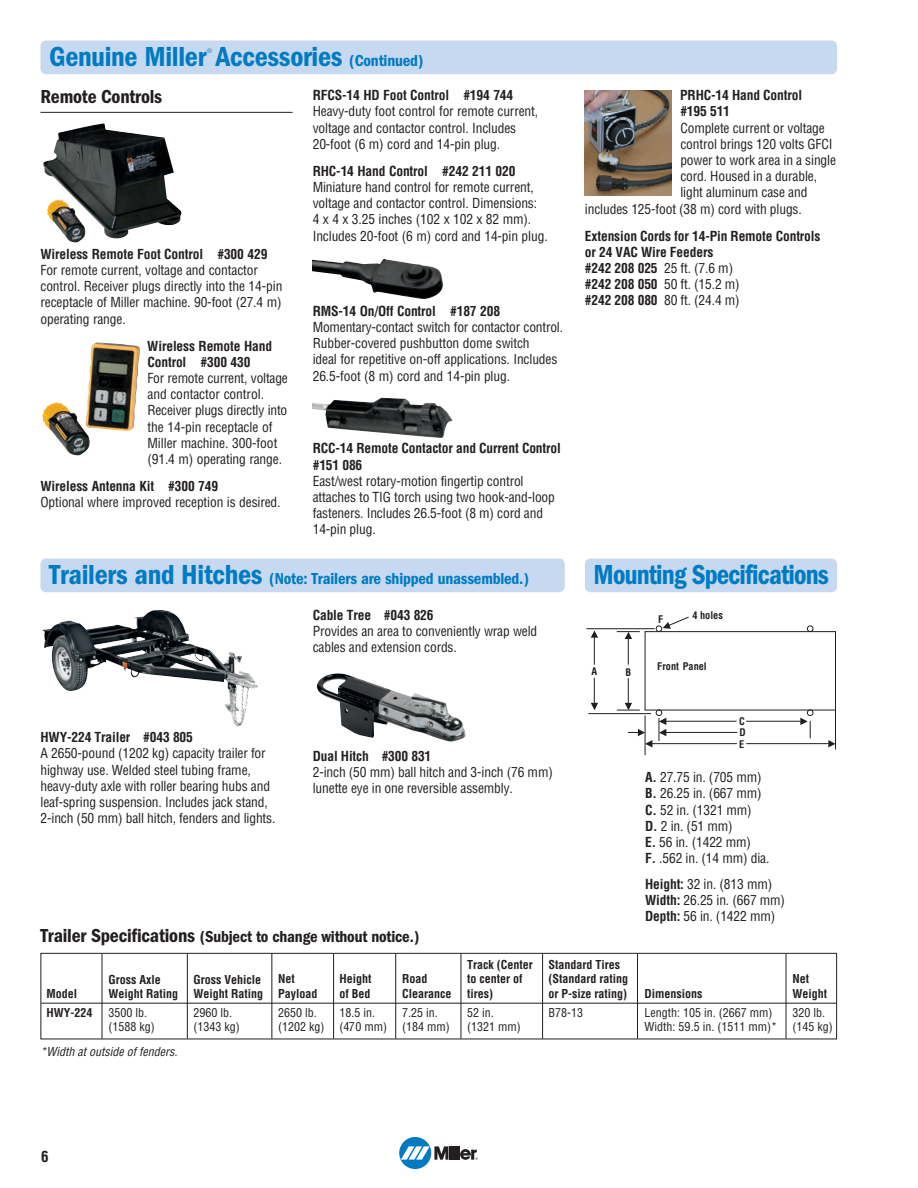
<style>
.page{position:relative;width:918px;height:1188px;background:#fff}
.page>*{position:absolute;margin:0;border:0;box-sizing:border-box;transform-origin:0 0}
.t1{font:28.5px "ITC Franklin Gothic Std Dm Cd";letter-spacing:-.01em;color:#007bc3}
.t2{font:28.5px "ITC Franklin Gothic Std Dm Cd";letter-spacing:-.03em;color:#007bc3;scale:.95 1}
.t3{font:19.5px "ITC Franklin Gothic Std Dm Cd";letter-spacing:-.01em;color:#231f20}
.t4{font:16.5px "ITC Franklin Gothic Std Dm Cd";letter-spacing:-.01em;color:#007bc3}
.t5{font:16.5px "ITC Franklin Gothic Std Dm Cd";letter-spacing:-.01em;color:#231f20}
.t6{font:700 condensed 15px "Helvetica";color:#231f20}
.t7{font:condensed 13.5px/16.2px "Helvetica";letter-spacing:-.01em;color:#231f20}
.t8{font:700 condensed 13.5px/16.2px "Helvetica";letter-spacing:-.01em;color:#231f20}
.t9{font:700 condensed 12px/14.4px "Helvetica";color:#231f20}
.t10{font:condensed 12px/14.4px "Helvetica";color:#231f20}
.t11{font:italic condensed 12px "Helvetica";color:#231f20}
.t12{font:700 condensed 10.2px/22.2px "Helvetica";color:#231f20}
.t13{font:condensed 6px "Helvetica";color:#007bc3}
.s1{font-size:16.5px}
.s2{font-size:28.5px}
.s3{font-weight:400}
.s4{font-weight:700}
.s5{font-size:19.5px}
</style>
<div class="page">
<div style="left:399px;top:1137px;width:32px;height:32px;background:#0079c2;border-radius:50%"></div>
<hr style="left:453px;top:1146px;width:3px;height:14px;background:#231f20">
<hr style="left:457px;top:1146px;width:3px;height:14px;background:#231f20">
<svg style="left:401px;top:1146px;width:51px;height:14px"></svg>
<svg style="left:460px;top:1149px;width:18px;height:11px"></svg>
<div style="left:40px;top:40px;width:797px;height:34px;background:#c6d9f0;border-radius:5px"></div>
<img style="left:317px;top:673px;width:148px;height:69px">
<img style="left:42px;top:610px;width:216px;height:103px">
<div style="left:645px;top:631px;width:191px;height:79px;border:1px solid #231f20"></div>
<svg style="left:807px;top:626px;width:6px;height:6px"></svg>
<hr style="left:589px;top:713px;width:62px;height:1px;background:#231f20">
<hr style="left:587px;top:628px;width:67px;height:1px;background:#231f20">
<hr style="left:645px;top:716px;width:1px;height:39px;background:#231f20">
<hr style="left:835px;top:710px;width:1px;height:39px;background:#231f20">
<hr style="left:666px;top:732px;width:71px;height:1px;background:#231f20">
<hr style="left:746px;top:743px;width:82px;height:1px;background:#231f20">
<svg style="left:828px;top:740px;width:7px;height:7px"></svg>
<hr style="left:652px;top:743px;width:85px;height:1px;background:#231f20">
<hr style="left:666px;top:721px;width:70px;height:1px;background:#231f20">
<hr style="left:746px;top:721px;width:54px;height:1px;background:#231f20">
<svg style="left:800px;top:710px;width:13px;height:28px"></svg>
<svg style="left:617px;top:631px;width:22px;height:33px"></svg>
<svg style="left:617px;top:678px;width:49px;height:69px"></svg>
<svg style="left:591px;top:678px;width:7px;height:32px"></svg>
<svg style="left:591px;top:631px;width:7px;height:33px"></svg>
<svg style="left:656px;top:617px;width:33px;height:15px"></svg>
<div style="left:40px;top:559px;width:525px;height:33px;background:#c6d9f0;border-radius:5px"></div>
<div style="left:585px;top:559px;width:252px;height:33px;background:#c6d9f0;border-radius:5px"></div>
<hr style="left:40px;top:112px;width:253px;height:1px;background:#231f20">
<img style="left:585px;top:90px;width:86px;height:106px">
<img style="left:313px;top:397px;width:140px;height:41px">
<img style="left:313px;top:258px;width:130px;height:41px">
<img style="left:43px;top:123px;width:138px;height:120px">
<img style="left:42px;top:342px;width:98px;height:113px">
<div style="left:40px;top:953px;width:797px;height:86px;border:1px solid #231f20"></div>
<hr style="left:333px;top:954px;width:1px;height:85px;background:#231f20">
<hr style="left:395px;top:954px;width:1px;height:85px;background:#231f20">
<hr style="left:271px;top:954px;width:1px;height:85px;background:#231f20">
<hr style="left:187px;top:954px;width:1px;height:85px;background:#231f20">
<hr style="left:102px;top:954px;width:1px;height:85px;background:#231f20">
<hr style="left:461px;top:954px;width:1px;height:85px;background:#231f20">
<hr style="left:542px;top:954px;width:1px;height:85px;background:#231f20">
<hr style="left:637px;top:954px;width:1px;height:85px;background:#231f20">
<hr style="left:786px;top:954px;width:1px;height:85px;background:#231f20">
<hr style="left:41px;top:1003px;width:795px;height:1px;background:#231f20">
<h1 class="t1" style="left:49px;top:47px;width:376px">Genuine Miller Accessories <span class="s1">(Continued)</span></h1>
<p class="t13" style="left:207px;top:48px;width:6px">®</p>
<h2 class="t3" style="left:40px;top:91px;width:123px">Remote Controls</h2>
<p class="t8" style="left:40px;top:247px;width:228px">Wireless Remote Foot Control #300 429</p>
<p class="t7" style="left:40px;top:263px;width:243px">For remote current, voltage and contactor control. Receiver plugs directly into the 14-pin receptacle of Miller machine. 90-foot (27.4 m) operating range.</p>
<p class="t8" style="left:147px;top:339px;width:126px">Wireless Remote Hand<br>Control #300 430</p>
<p class="t7" style="left:147px;top:371px;width:142px">For remote current, voltage and contactor control.<br>Receiver plugs directly into the 14-pin receptacle of<br>Miller machine. 300-foot (91.4 m) operating range.</p>
<p class="t8" style="left:41px;top:479px;width:179px">Wireless Antenna Kit #300 749</p>
<p class="t7" style="left:41px;top:495px;width:242px">Optional where improved reception is desired.</p>
<p class="t8" style="left:313px;top:88px;width:202px">RFCS-14 HD Foot Control #194 744</p>
<p class="t7" style="left:313px;top:105px;width:227px">Heavy-duty foot control for remote current, voltage and contactor control. Includes<br>20-foot (6 m) cord and 14-pin plug.</p>
<p class="t8" style="left:313px;top:164px;width:204px">RHC-14 Hand Control #242 211 020</p>
<p class="t7" style="left:313px;top:180px;width:237px">Miniature hand control for remote current, voltage and contactor control. Dimensions:<br>4 x 4 x 3.25 inches (102 x 102 x 82 mm).<br>Includes 20-foot (6 m) cord and 14-pin plug.</p>
<p class="t8" style="left:313px;top:304px;width:189px">RMS-14 On/Off Control #187 208</p>
<p class="t7" style="left:313px;top:320px;width:252px">Momentary-contact switch for contactor control.<br>Rubber-covered pushbutton dome switch<br>ideal for repetitive on-off applications. Includes 26.5-foot (8 m) cord and 14-pin plug.</p>
<p class="t8" style="left:313px;top:442px;width:250px">RCC-14 Remote Contactor and Current Control #151 086</p>
<p class="t7" style="left:313px;top:474px;width:244px">East/west rotary-motion finger tip control attaches to TIG torch using two hook-and-loop fasteners. Includes 26.5-foot (8 m) cord and 14-pin plug.</p>
<p class="t4" style="left:49px;top:573px;width:481px"><span class="s2">Trailers and Hitches</span> (Note: Trailers are shipped unassembled.)</p>
<p class="t8" style="left:40px;top:730px;width:154px">HWY-224 Trailer #043 805</p>
<p class="t7" style="left:40px;top:746px;width:236px">A 2650-pound (1202 kg) capacity trailer for highway use. Welded steel tubing frame, heavy-duty axle with roller bearing hubs and leaf-spring suspension. Includes jack stand, 2-inch (50 mm) ball hitch, fenders and lights.</p>
<p class="t8" style="left:313px;top:608px;width:122px">Cable Tree #043 826</p>
<p class="t7" style="left:313px;top:624px;width:226px">Provides an area to conveniently wrap weld cables and extension cords.</p>
<p class="t8" style="left:313px;top:749px;width:120px">Dual Hitch #300 831</p>
<p class="t7" style="left:313px;top:765px;width:242px">2-inch (50 mm) ball hitch and 3-inch (76 mm) lunette eye in one reversible assembly.</p>
<p class="t8" style="left:680px;top:88px;width:123px">PRHC-14 Hand Control #195 511</p>
<p class="t7" style="left:680px;top:121px;width:146px">Complete current or voltage</p>
<p class="t7" style="left:680px;top:137px;width:154px">control brings 120 volts GFCI</p>
<p class="t7" style="left:680px;top:153px;width:157px">power to work area in a single</p>
<p class="t7" style="left:680px;top:169px;width:138px">cord. Housed in a durable,</p>
<p class="t7" style="left:680px;top:186px;width:129px">light aluminum case and</p>
<p class="t7" style="left:585px;top:202px;width:218px">includes 125-foot (38 m) cord with plugs.</p>
<p class="t8" style="left:585px;top:229px;width:237px">Extension Cords for 14-Pin Remote Controls or 24 VAC Wire Feeders<br>#242 208 025 <span class="s3">25 ft. (7.6 m)<br></span>#242 208 050 <span class="s3">50 ft. (15.2 m)<br></span>#242 208 080 <span class="s3">80 ft. (24.4 m)</span></p>
<h1 class="t2" style="left:594px;top:565px;width:249px">Mounting Specifications</h1>
<p class="t12" style="left:592px;top:661px;width:7px">A</p>
<p class="t12" style="left:626px;top:662px;width:7px">B</p>
<p class="t12" style="left:692px;top:605px;width:32px">4 holes</p>
<p class="t12" style="left:658px;top:609px;width:7px">F</p>
<p class="t12" style="left:657px;top:656px;width:51px">Front Panel</p>
<p class="t12" style="left:739px;top:711px;width:7px">C<br>E</p>
<p class="t12" style="left:739px;top:722px;width:8px">D</p>
<p class="t7" style="left:645px;top:770px;width:126px"><span class="s4">A.</span> 27.75 in. (705 mm)<br><span class="s4">B.</span> 26.25 in. (667 mm)<br><span class="s4">C.</span> 52 in. (1321 mm)<br><span class="s4">D.</span> 2 in. (51 mm)<br><span class="s4">E.</span> 56 in. (1422 mm)<br><span class="s4">F.</span> .562 in. (14 mm) dia.</p>
<p class="t7" style="left:645px;top:877px;width:142px"><span class="s4">Height:</span> 32 in. (813 mm)<br><span class="s4">Width:</span> 26.25 in. (667 mm)<br><span class="s4">Depth:</span> 56 in. (1422 mm)</p>
<p class="t5" style="left:40px;top:931px;width:380px"><span class="s5">Trailer Specifications</span> (Subject to change without notice.)</p>
<p class="t9" style="left:193px;top:973px;width:71px">Gross Vehicle<br>Weight Rating</p>
<p class="t10" style="left:193px;top:1006px;width:48px">2960 lb. (1343 kg)</p>
<p class="t9" style="left:109px;top:973px;width:71px">Gross Axle<br>Weight Rating</p>
<p class="t10" style="left:109px;top:1006px;width:48px">3500 lb. (1588 kg)</p>
<p class="t9" style="left:340px;top:973px;width:34px">Height of Bed</p>
<p class="t10" style="left:340px;top:1006px;width:49px">18.5 in. (470 mm)</p>
<p class="t9" style="left:402px;top:973px;width:51px">Road<br>Clearance</p>
<p class="t10" style="left:402px;top:1006px;width:49px">7.25 in. (184 mm)</p>
<p class="t9" style="left:278px;top:973px;width:41px">Net<br>Payload</p>
<p class="t10" style="left:278px;top:1006px;width:48px">2650 lb. (1202 kg)</p>
<p class="t9" style="left:46px;top:985px;width:47px;line-height:18.8px">Model<br>HWY-224</p>
<p class="t11" style="left:40px;top:1047px;width:141px">*Width atoutside offenders.</p>
<p class="t9" style="left:467px;top:959px;width:67px">Track (Center to center of tires)</p>
<p class="t10" style="left:467px;top:1006px;width:55px">52 in. (1321 mm)</p>
<p class="t9" style="left:549px;top:959px;width:81px">Standard Tires (Standard rating or P-size rating)</p>
<p class="t10" style="left:549px;top:1006px;width:36px">B78-13</p>
<p class="t9" style="left:644px;top:987px;width:59px">Dimensions</p>
<p class="t10" style="left:644px;top:1006px;width:134px">Length: 105 in. (2667 mm)<br>Width: 59.5 in. (1511 mm)*</p>
<p class="t9" style="left:793px;top:973px;width:36px">Net<br>Weight</p>
<p class="t10" style="left:793px;top:1006px;width:42px">320 lb. (145 kg)</p>
<p class="t6" style="left:41px;top:1151px;width:9px">6</p>
</div>
